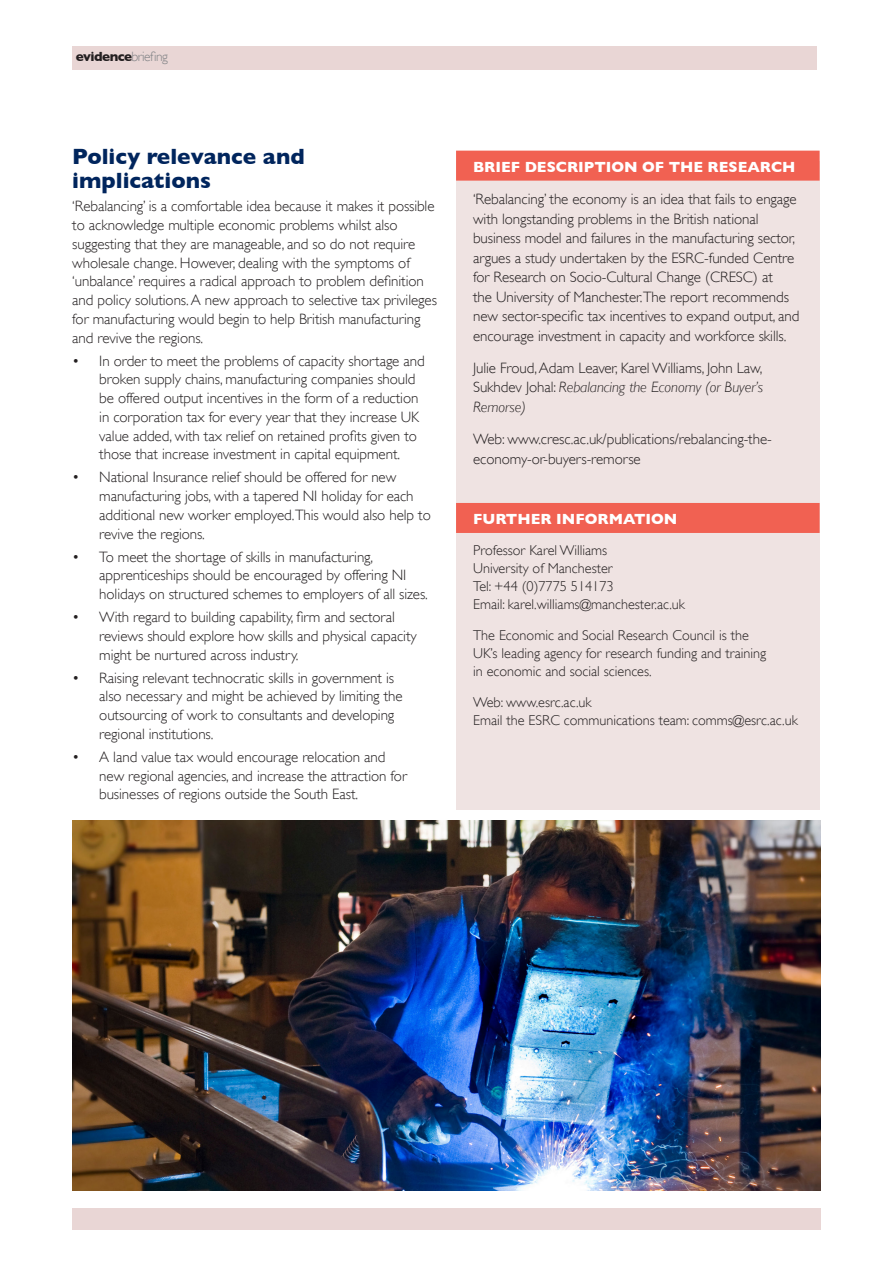
<style>
.page{position:relative;width:893px;height:1263px;background:#fff}
.page>*{position:absolute;margin:0;border:0;box-sizing:border-box;transform-origin:0 0}
.sub_head{font:700 22.5px/24px "Gill Sans";color:#00255d}
.Bullet_point_text{font:300 15px/18.8px "Gill Sans";letter-spacing:-.005em;color:#231f20}
.indented_text{font:300 15px/19.5px "Gill Sans";letter-spacing:-.005em;color:#231f20}
.Red_Bar_text{font:700 15px "Gill Sans";color:#fff}
.indented_text-2{font:300 14.25px/18px "Gill Sans";color:#231f20}
.t1{font:700 13.5px "Gill Sans";letter-spacing:-.04em;color:#231f20}
.s1{font-weight:300;color:#808285}
.s2{font-style:italic}
</style>
<div class="page">
<div style="left:72px;top:1209px;width:749px;height:21px;background:#e9d6d5"></div>
<div style="left:72px;top:46px;width:744px;height:24px;background:#e9d6d5"></div>
<div style="left:456px;top:162px;width:364px;height:648px;background:#efe3e2"></div>
<div style="left:456px;top:151px;width:364px;height:30px;background:#f16152"></div>
<div style="left:456px;top:503px;width:364px;height:30px;background:#f16152"></div>
<img style="left:72px;top:821px;width:749px;height:370px">
<p class="t1" style="left:76px;top:49px;width:94px">evidence<span class="s1">briefing</span></p>
<p class="sub_head" style="left:72px;top:145px;width:234px">Policy relevance and implications</p>
<p class="Bullet_point_text" style="left:72px;top:197px;width:366px">‘Rebalancing’ is a comfortable idea because it makes it possible to acknowledge multiple economic problems whilst also suggesting that they are manageable, and so do not require wholesale change. However, dealing with the symptoms of ‘unbalance’ requires a radical approach to problem definition and policy solutions. A new approach to selective tax privileges for manufacturing would begin to help British manufacturing and revive the regions.</p>
<p class="Bullet_point_text" style="left:99px;top:351px;width:327px;text-indent:-27px">• In order to meet the problems of capacity shortage and broken supply chains, manufacturing companies should be offered output incentives in the form of a reduction in corporation tax for every year that they increase UK value added, with tax relief on retained profits given to those that increase investment in capital equipment.</p>
<p class="Bullet_point_text" style="left:99px;top:468px;width:333px;text-indent:-27px">• National Insurance relief should be offered for new manufacturing jobs, with a tapered NI holiday for each additional new worker employed.This would also help to revive the regions.</p>
<p class="Bullet_point_text" style="left:99px;top:547px;width:330px;text-indent:-27px">• To meet the shortage of skills in manufacturing, apprenticeships should be encouraged by offering NI holidays on structured schemes to employers of all sizes.</p>
<p class="Bullet_point_text" style="left:99px;top:608px;width:319px;text-indent:-27px">• With regard to building capability, firm and sectoral reviews should explore how skills and physical capacity might be nurtured across industry.</p>
<p class="Bullet_point_text" style="left:99px;top:668px;width:305px;text-indent:-27px">• Raising relevant technocratic skills in government is also necessary and might be achieved by limiting the outsourcing of work to consultants and developing regional institutions.</p>
<p class="Bullet_point_text" style="left:99px;top:747px;width:309px;text-indent:-27px">• A land value tax would encourage relocation and new regional agencies, and increase the attraction for businesses of regions outside the South East.</p>
<p class="Red_Bar_text" style="left:473px;top:158px;width:324px">BRIEF DESCRIPTION OF THE RESEARCH</p>
<p class="indented_text" style="left:473px;top:189px;width:328px">‘Rebalancing’ the economy is an idea that fails to engage with longstanding problems in the British national business model and failures in the manufacturing sector, argues a study undertaken by the ESRC-funded Centre for Research on Socio-Cultural Change (CRESC) at<br>the University of Manchester.The report recommends new sector-specific tax incentives to expand output, and encourage investment in capacity and workforce skills.</p>
<p class="indented_text" style="left:473px;top:358px;width:291px;text-align:justify">Julie Froud, Adam Leaver, Karel Williams, John Law, Sukhdev Johal: <span class="s2">Rebalancing the Economy (or Buyer’s Remorse)</span></p>
<p class="indented_text" style="left:473px;top:429px;width:300px">Web: www.cresc.ac.uk/publications/rebalancing-the&shy;economy-or-buyers-remorse</p>
<p class="Red_Bar_text" style="left:473px;top:510px;width:206px">FURTHER INFORMATION</p>
<p class="indented_text-2" style="left:473px;top:541px;width:213px">Professor Karel Williams<br>University of Manchester<br>Tel: +44 (0)7775 514173<br>Email: karel.williams@manchester.ac.uk</p>
<p class="indented_text-2" style="left:473px;top:626px;width:295px">The Economic and Social Research Council is the<br>UK’s leading agency for research funding and training in economic and social sciences.</p>
<p class="indented_text-2" style="left:473px;top:693px;width:326px">Web: www.esrc.ac.uk<br>Email the ESRC communications team: comms@esrc.ac.uk</p>
</div>
